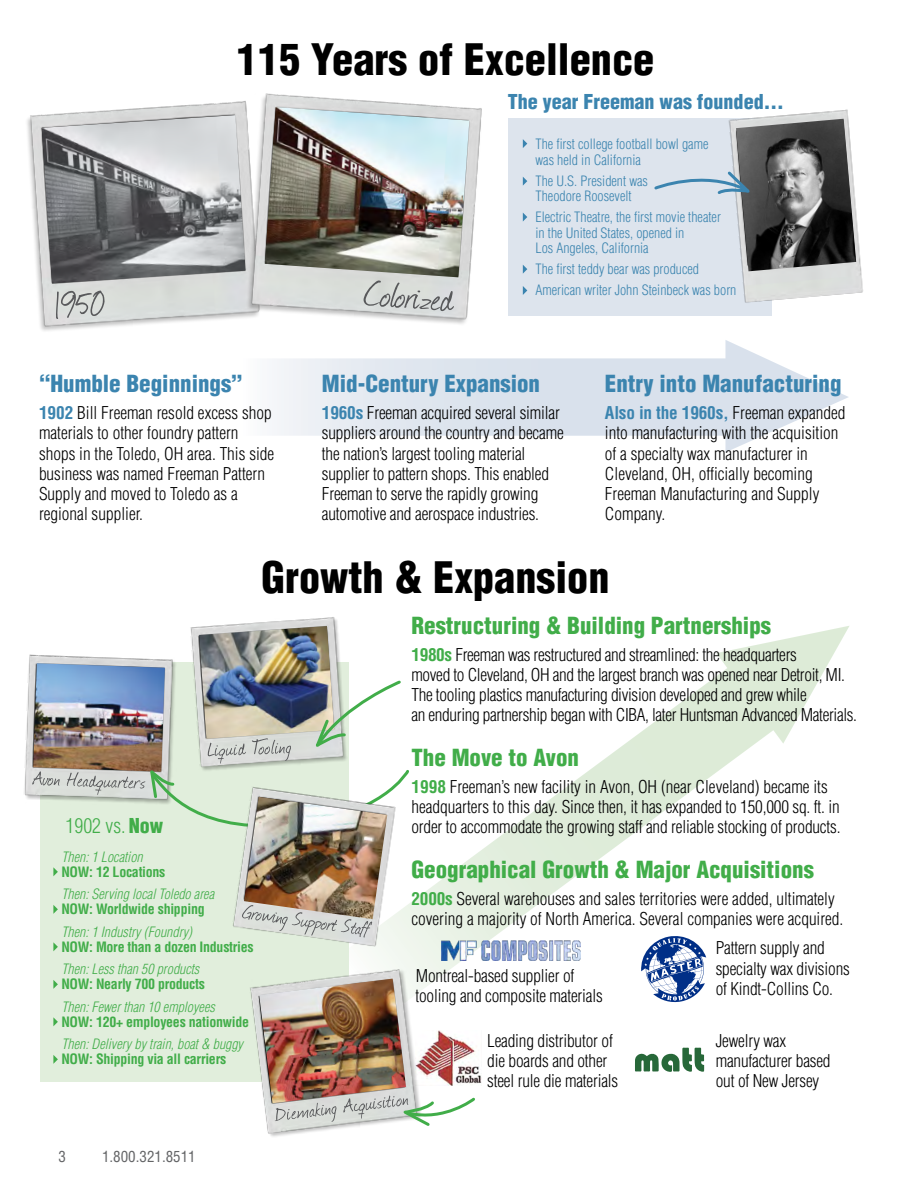
<style>
.page{position:relative;width:918px;height:1188px;background:#fff}
.page>*{position:absolute;margin:0;border:0;box-sizing:border-box;transform-origin:0 0}
.t1{font:900 condensed 42.3px "Helvetica LT Std";color:#000}
.t2{font:900 condensed 22.95px "Helvetica LT Std";color:#41ad49}
.t3{font:900 condensed 22.95px "Helvetica LT Std";color:#3b84af}
.t4{font:900 condensed 20.1px "Helvetica LT Std";color:#3b84af}
.t5{font:300 condensed 20.1px "Helvetica LT Std";color:#41ad49}
.t6{font:300 condensed 17.25px/20.2px "Helvetica LT Std";letter-spacing:-.01em;color:#000}
.t7{font:condensed 15px "Helvetica LT Std";color:#636466}
.t8{font:300 condensed 13.95px/15.8px "Helvetica LT Std";color:#3b84af}
.t9{font:italic 300 condensed 13.95px "Helvetica LT Std";color:#41ad49}
.t10{font:700 condensed 13.95px "Helvetica LT Std";letter-spacing:-.02em;color:#41ad49}
.s1{font-weight:700;color:#3b84af}
.s2{font-weight:900}
.s3{font-weight:700;color:#41ad49}
</style>
<div class="page">
<img style="left:28px;top:101px;width:218px;height:230px">
<img style="left:42px;top:115px;width:204px;height:168px">
<img style="left:249px;top:93px;width:233px;height:231px">
<img style="left:265px;top:107px;width:204px;height:170px">
<svg style="left:56px;top:291px;width:49px;height:28px"></svg>
<svg style="left:364px;top:281px;width:90px;height:30px;background:#c2c5c3"></svg>
<svg style="left:274px;top:340px;width:575px;height:112px"></svg>
<div style="left:508px;top:118px;width:264px;height:198px;background:#dde4ed"></div>
<img style="left:728px;top:109px;width:135px;height:194px">
<svg style="left:523px;top:139px;width:4px;height:9px"></svg>
<svg style="left:523px;top:177px;width:4px;height:9px"></svg>
<svg style="left:523px;top:213px;width:4px;height:9px"></svg>
<svg style="left:523px;top:265px;width:4px;height:9px"></svg>
<svg style="left:523px;top:286px;width:4px;height:9px"></svg>
<svg style="left:179px;top:626px;width:670px;height:445px"></svg>
<svg style="left:635px;top:1048px;width:69px;height:24px"></svg>
<img style="left:425px;top:1030px;width:57px;height:56px">
<div style="left:40px;top:663px;width:309px;height:419px;background:#e1eedc"></div>
<img style="left:24px;top:654px;width:155px;height:145px">
<img style="left:33px;top:663px;width:132px;height:16px">
<img style="left:250px;top:962px;width:175px;height:175px">
<img style="left:259px;top:979px;width:147px;height:124px">
<img style="left:190px;top:617px;width:160px;height:62px">
<img style="left:199px;top:626px;width:135px;height:53px">
<img style="left:32px;top:679px;width:379px;height:157px">
<svg style="left:275px;top:1096px;width:200px;height:33px"></svg>
<svg style="left:53px;top:867px;width:5px;height:9px"></svg>
<svg style="left:53px;top:942px;width:5px;height:9px"></svg>
<svg style="left:53px;top:1017px;width:5px;height:9px"></svg>
<svg style="left:53px;top:905px;width:5px;height:9px"></svg>
<svg style="left:53px;top:980px;width:5px;height:9px"></svg>
<svg style="left:53px;top:1055px;width:5px;height:9px"></svg>
<img style="left:231px;top:781px;width:172px;height:172px">
<svg style="left:242px;top:905px;width:130px;height:33px"></svg>
<img style="left:442px;top:941px;width:139px;height:19px">
<img style="left:736px;top:119px;width:120px;height:152px">
<svg style="left:654px;top:169px;width:97px;height:29px"></svg>
<svg style="left:640px;top:933px;width:66px;height:70px"></svg>
<img style="left:244px;top:797px;width:143px;height:122px">
<h1 class="t1" style="left:237px;top:33px;width:419px">115 Years of Excellence</h1>
<h2 class="t3" style="left:39px;top:369px;width:205px">“Humble Beginnings”</h2>
<p class="t6" style="left:39px;top:403px;width:237px"><span class="s1">1902</span> Bill Freeman resold excess shop materials to other foundry pattern shops in the Toledo, OH area. This side business was named Freeman Pattern<br>Supply and moved to Toledo as a regional supplier.</p>
<p class="t4" style="left:508px;top:89px;width:278px">The year Freeman was founded...</p>
<p class="t8" style="left:536px;top:136px;width:174px">The first college football bowl game was held in California</p>
<p class="t8" style="left:536px;top:173px;width:114px">The U.S. President was<br>Theodore Roosevelt</p>
<p class="t8" style="left:536px;top:209px;width:187px">Electric Theatre, the first movie theater in the United States, opened in<br>Los Angeles, California</p>
<p class="t8" style="left:536px;top:259px;width:202px;line-height:20.7px">The first teddy bear was produced<br>American writer John Steinbeck was born</p>
<h2 class="t3" style="left:322px;top:369px;width:220px">Mid-Century Expansion</h2>
<p class="t6" style="left:322px;top:403px;width:243px"><span class="s1">1960s</span> Freeman acquired several similar suppliers around the country and became the nation’s largest tooling material supplier to pattern shops. This enabled Freeman to serve the rapidly growing automotive and aerospace industries.</p>
<h2 class="t3" style="left:605px;top:369px;width:238px">Entry into Manufacturing</h2>
<p class="t6" style="left:605px;top:403px;width:242px"><span class="s1">Also in the 1960s,</span> Freeman expanded into manufacturing with the acquisition of a specialty wax manufacturer in<br>Cleveland, OH, officially becoming<br>Freeman Manufacturing and Supply<br>Company.</p>
<p class="t5" style="left:66px;top:813px;width:99px">1902 vs. <span class="s2">Now</span></p>
<p class="t9" style="left:61px;top:848px;width:83px">Then: 1 Location</p>
<p class="t10" style="left:61px;top:863px;width:106px">NOW: 12 Locations</p>
<p class="t9" style="left:61px;top:885px;width:154px">Then: Serving local Toledo area</p>
<p class="t10" style="left:61px;top:900px;width:145px">NOW: Worldwide shipping</p>
<p class="t9" style="left:61px;top:923px;width:132px">Then: 1 Industry (Foundry)</p>
<p class="t10" style="left:61px;top:938px;width:194px">NOW: More than a dozen Industries</p>
<p class="t9" style="left:61px;top:960px;width:140px">Then: Less than 50 products</p>
<p class="t10" style="left:61px;top:975px;width:145px">NOW: Nearly 700 products</p>
<p class="t9" style="left:61px;top:998px;width:155px">Then: Fewer than 10 employees</p>
<p class="t10" style="left:61px;top:1013px;width:189px">NOW: 120+ employees nationwide</p>
<p class="t9" style="left:61px;top:1035px;width:183px">Then: Delivery by train, boat &amp; buggy</p>
<p class="t10" style="left:61px;top:1050px;width:166px">NOW: Shipping via all carriers</p>
<h1 class="t1" style="left:261px;top:551px;width:350px">Growth &amp; Expansion</h1>
<h2 class="t2" style="left:411px;top:611px;width:361px">Restructuring &amp; Building Partnerships</h2>
<p class="t6" style="left:411px;top:644px;width:447px"><span class="s3">1980s</span> Freeman was restructured and streamlined: the headquarters<br>moved to Cleveland, OH and the largest branch was opened near Detroit, MI.<br>The tooling plastics manufacturing division developed and grew while<br>an enduring partnership began with CIBA, later Huntsman Advanced Materials.</p>
<h2 class="t2" style="left:411px;top:743px;width:169px">The Move to Avon</h2>
<p class="t6" style="left:411px;top:776px;width:431px"><span class="s3">1998</span> Freeman’s new facility in Avon, OH (near Cleveland) became its headquarters to this day. Since then, it has expanded to 150,000 sq. ft. in order to accommodate the growing staff and reliable stocking of products.</p>
<h2 class="t2" style="left:411px;top:855px;width:404px">Geographical Growth &amp; Major Acquisitions</h2>
<p class="t6" style="left:411px;top:888px;width:434px"><span class="s3">2000s</span> Several warehouses and sales territories were added, ultimately covering a majority of North America. Several companies were acquired.</p>
<p class="t6" style="left:415px;top:966px;width:189px">Montreal-based supplier of tooling and composite materials</p>
<p class="t6" style="left:487px;top:1031px;width:133px">Leading distributor of die boards and other steel rule die materials</p>
<p class="t6" style="left:716px;top:938px;width:136px">Pattern supply and specialty wax divisions of Kindt-Collins Co.</p>
<p class="t6" style="left:716px;top:1031px;width:116px">Jewelry wax manufacturer based out of New Jersey</p>
<p class="t7" style="left:58px;top:1147px;width:9px">3</p>
<p class="t7" style="left:102px;top:1147px;width:95px">1.800.321.8511</p>
</div>
